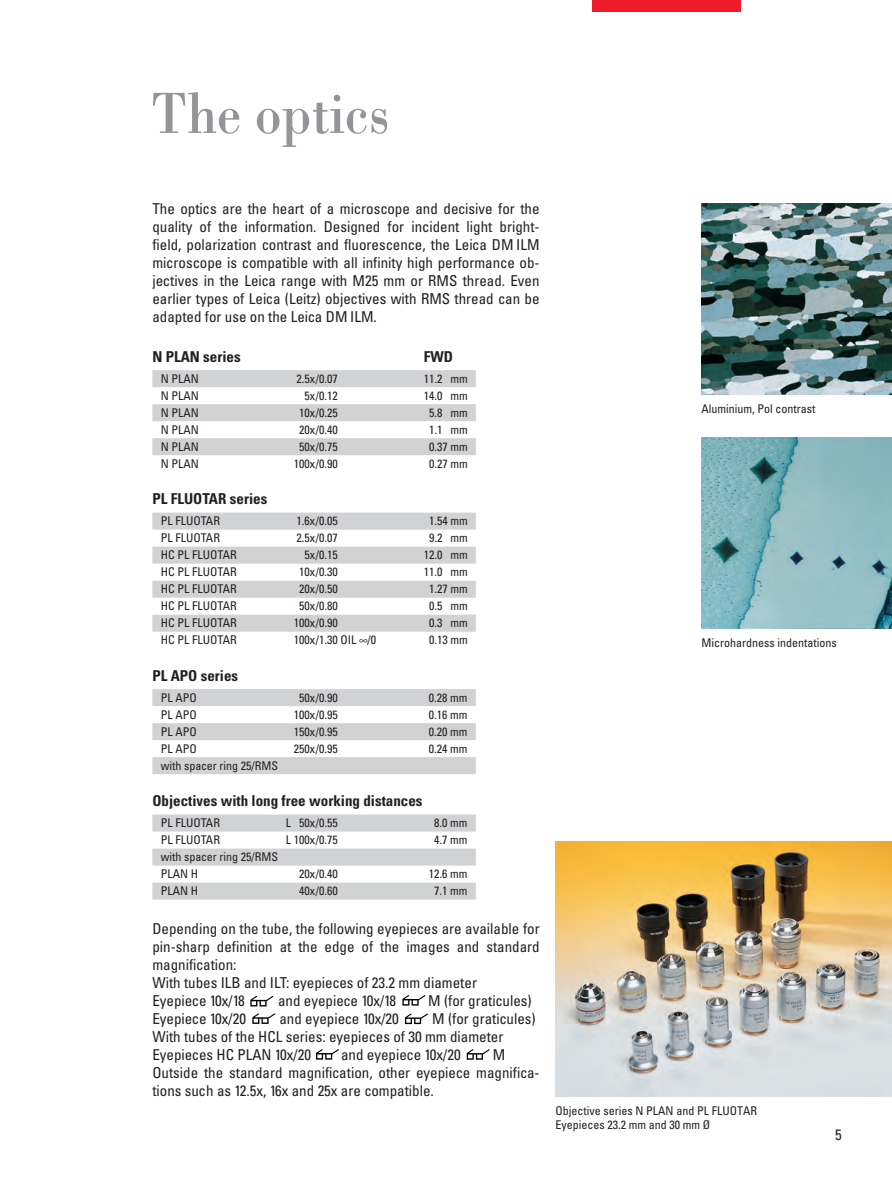
<style>
.page{position:relative;width:892px;height:1189px;background:#fff}
.page>*{position:absolute;margin:0;border:0;box-sizing:border-box;transform-origin:0 0}
.t1{font:60px "Leicana";color:#939598}
.t2{font:condensed 15px/18px "Univers";color:#231f20}
.t3{font:700 condensed 15px "Univers";color:#231f20}
.t4{font:condensed 12px/14.4px "Univers";color:#231f20}
</style>
<div class="page">
<div style="left:591px;top:0;width:149px;height:12px;background:#ee1b2d"></div>
<img style="left:701px;top:203px;width:190px;height:192px">
<img style="left:701px;top:437px;width:190px;height:191px">
<img style="left:555px;top:841px;width:336px;height:255px">
<div style="left:152px;top:370px;width:323px;height:17px;background:#d1d2d4"></div>
<div style="left:152px;top:404px;width:323px;height:17px;background:#d1d2d4"></div>
<div style="left:152px;top:438px;width:323px;height:17px;background:#d1d2d4"></div>
<div style="left:152px;top:513px;width:323px;height:17px;background:#d1d2d4"></div>
<div style="left:152px;top:547px;width:323px;height:17px;background:#d1d2d4"></div>
<div style="left:152px;top:581px;width:323px;height:17px;background:#d1d2d4"></div>
<div style="left:152px;top:615px;width:323px;height:17px;background:#d1d2d4"></div>
<div style="left:152px;top:689px;width:323px;height:17px;background:#d1d2d4"></div>
<div style="left:152px;top:723px;width:323px;height:17px;background:#d1d2d4"></div>
<div style="left:152px;top:757px;width:323px;height:17px;background:#d1d2d4"></div>
<div style="left:152px;top:814px;width:323px;height:17px;background:#d1d2d4"></div>
<div style="left:152px;top:848px;width:323px;height:17px;background:#d1d2d4"></div>
<div style="left:152px;top:882px;width:323px;height:17px;background:#d1d2d4"></div>
<svg style="left:250px;top:996px;width:23px;height:10px"></svg>
<svg style="left:402px;top:995px;width:23px;height:10px"></svg>
<svg style="left:252px;top:1013px;width:23px;height:11px"></svg>
<svg style="left:405px;top:1013px;width:22px;height:11px"></svg>
<svg style="left:466px;top:1049px;width:23px;height:11px"></svg>
<svg style="left:316px;top:1049px;width:23px;height:10px"></svg>
<h1 class="t1" style="left:151px;top:76px;width:240px">The optics</h1>
<p class="t2" style="left:152px;top:201px;width:388px;text-align:justify">The optics are the heart of a microscope and decisive for the quality of the information. Designed for incident light bright&shy;field, polarization contrast and fluorescence, the Leica DM ILM microscope is compatible with all infinity high performance ob&shy;jectives in the Leica range with M25 mm or RMS thread. Even earlier types of Leica (Leitz) objectives with RMS thread can be adapted for use on the Leica DM ILM.</p>
<p class="t3" style="left:152px;top:351px;width:90px">N PLAN series</p>
<p class="t3" style="left:423px;top:351px;width:31px">FWD</p>
<p class="t4" style="left:161px;top:372px;width:39px">N PLAN</p>
<p class="t4" style="left:296px;top:372px;width:43px">2.5x/0.07</p>
<p class="t4" style="left:423px;top:372px;width:45px">11.2 mm</p>
<p class="t4" style="left:161px;top:389px;width:39px">N PLAN</p>
<p class="t4" style="left:304px;top:389px;width:35px">5x/0.12</p>
<p class="t4" style="left:423px;top:389px;width:45px">14.0 mm</p>
<p class="t4" style="left:161px;top:406px;width:39px">N PLAN</p>
<p class="t4" style="left:299px;top:406px;width:40px">10x/0.25</p>
<p class="t4" style="left:429px;top:406px;width:40px">5.8 mm</p>
<p class="t4" style="left:161px;top:423px;width:39px">N PLAN</p>
<p class="t4" style="left:299px;top:423px;width:40px">20x/0.40</p>
<p class="t4" style="left:429px;top:423px;width:40px">1.1 mm</p>
<p class="t4" style="left:161px;top:440px;width:39px">N PLAN</p>
<p class="t4" style="left:299px;top:440px;width:40px">50x/0.75</p>
<p class="t4" style="left:429px;top:440px;width:40px">0.37 mm</p>
<p class="t4" style="left:161px;top:457px;width:39px">N PLAN</p>
<p class="t4" style="left:294px;top:457px;width:45px">100x/0.90</p>
<p class="t4" style="left:429px;top:457px;width:40px">0.27 mm</p>
<p class="t3" style="left:152px;top:493px;width:116px">PL FLUOTAR series</p>
<p class="t4" style="left:161px;top:515px;width:61px">PL FLUOTAR</p>
<p class="t4" style="left:296px;top:515px;width:43px">1.6x/0.05</p>
<p class="t4" style="left:429px;top:515px;width:40px">1.54 mm</p>
<p class="t4" style="left:161px;top:532px;width:61px">PL FLUOTAR</p>
<p class="t4" style="left:296px;top:532px;width:43px">2.5x/0.07</p>
<p class="t4" style="left:429px;top:532px;width:40px">9.2 mm</p>
<p class="t4" style="left:161px;top:549px;width:77px">HC PL FLUOTAR</p>
<p class="t4" style="left:304px;top:549px;width:35px">5x/0.15</p>
<p class="t4" style="left:423px;top:549px;width:45px">12.0 mm</p>
<p class="t4" style="left:161px;top:566px;width:77px">HC PL FLUOTAR</p>
<p class="t4" style="left:299px;top:566px;width:40px">10x/0.30</p>
<p class="t4" style="left:423px;top:566px;width:45px">11.0 mm</p>
<p class="t4" style="left:161px;top:583px;width:77px">HC PL FLUOTAR</p>
<p class="t4" style="left:299px;top:583px;width:40px">20x/0.50</p>
<p class="t4" style="left:429px;top:583px;width:40px">1.27 mm</p>
<p class="t4" style="left:161px;top:600px;width:77px">HC PL FLUOTAR</p>
<p class="t4" style="left:299px;top:600px;width:40px">50x/0.80</p>
<p class="t4" style="left:429px;top:600px;width:40px">0.5 mm</p>
<p class="t4" style="left:161px;top:617px;width:77px">HC PL FLUOTAR</p>
<p class="t4" style="left:294px;top:617px;width:45px">100x/0.90</p>
<p class="t4" style="left:429px;top:617px;width:40px">0.3 mm</p>
<p class="t4" style="left:161px;top:634px;width:77px">HC PL FLUOTAR</p>
<p class="t4" style="left:294px;top:634px;width:84px">100x/1.30 OIL ∞/0</p>
<p class="t4" style="left:429px;top:634px;width:40px">0.13 mm</p>
<p class="t3" style="left:152px;top:670px;width:87px">PL APO series</p>
<p class="t4" style="left:161px;top:691px;width:37px">PL APO</p>
<p class="t4" style="left:299px;top:691px;width:40px">50x/0.90</p>
<p class="t4" style="left:428px;top:691px;width:40px">0.28 mm</p>
<p class="t4" style="left:161px;top:708px;width:37px">PL APO</p>
<p class="t4" style="left:294px;top:708px;width:45px">100x/0.95</p>
<p class="t4" style="left:428px;top:708px;width:40px">0.16 mm</p>
<p class="t4" style="left:161px;top:725px;width:37px">PL APO</p>
<p class="t4" style="left:294px;top:725px;width:45px">150x/0.95</p>
<p class="t4" style="left:428px;top:725px;width:40px">0.20 mm</p>
<p class="t4" style="left:161px;top:742px;width:37px">PL APO</p>
<p class="t4" style="left:294px;top:742px;width:45px">250x/0.95</p>
<p class="t4" style="left:428px;top:742px;width:40px">0.24 mm</p>
<p class="t4" style="left:161px;top:759px;width:119px">with spacer ring 25/RMS</p>
<p class="t3" style="left:152px;top:795px;width:271px">Objectives with long free working distances</p>
<p class="t4" style="left:161px;top:817px;width:61px">PL FLUOTAR</p>
<p class="t4" style="left:286px;top:817px;width:53px">L 50x/0.55</p>
<p class="t4" style="left:434px;top:817px;width:35px">8.0 mm</p>
<p class="t4" style="left:161px;top:834px;width:61px">PL FLUOTAR</p>
<p class="t4" style="left:286px;top:834px;width:53px">L 100x/0.75</p>
<p class="t4" style="left:434px;top:834px;width:35px">4.7 mm</p>
<p class="t4" style="left:161px;top:850px;width:119px;line-height:17px">with spacer ring 25/RMS<br>PLAN H</p>
<p class="t4" style="left:299px;top:868px;width:40px">20x/0.40</p>
<p class="t4" style="left:428px;top:868px;width:40px">12.6 mm</p>
<p class="t4" style="left:161px;top:885px;width:39px">PLAN H</p>
<p class="t4" style="left:299px;top:885px;width:40px">40x/0.60</p>
<p class="t4" style="left:434px;top:885px;width:35px">7.1 mm</p>
<p class="t2" style="left:152px;top:920px;width:388px">Depending on the tube, the following eyepieces are available for pin-sharp definition at the edge of the images and standard magnification:<br>With tubes ILB and ILT: eyepieces of 23.2 mm diameter<br>Eyepiece 10x/18</p>
<p class="t2" style="left:278px;top:993px;width:120px">and eyepiece 10x/18</p>
<p class="t2" style="left:428px;top:993px;width:105px">M (for graticules)</p>
<p class="t2" style="left:152px;top:1011px;width:384px;text-indent:280px">M (for graticules)<br>With tubes of the HCL series: eyepieces of 30 mm diameter<br>Eyepieces HC PLAN 10x/20</p>
<p class="t2" style="left:152px;top:1011px;width:95px">Eyepiece 10x/20</p>
<p class="t2" style="left:279px;top:1011px;width:121px">and eyepiece 10x/20</p>
<p class="t2" style="left:152px;top:1047px;width:388px;text-indent:340px">M<br>Outside the standard magnification, other eyepiece magnifica&shy;tions such as 12.5x, 16x and 25x are compatible.</p>
<p class="t2" style="left:341px;top:1047px;width:121px">and eyepiece 10x/20</p>
<p class="t4" style="left:701px;top:402px;width:115px">Aluminium, Pol contrast</p>
<p class="t4" style="left:701px;top:636px;width:137px">Microhardness indentations</p>
<p class="t4" style="left:555px;top:1104px;width:203px">Objective series N PLAN and PL FLUOTAR<br>Eyepieces 23.2 mm and 30 mm Ø</p>
<p class="t2" style="left:834px;top:1127px;width:8px">5</p>
</div>
